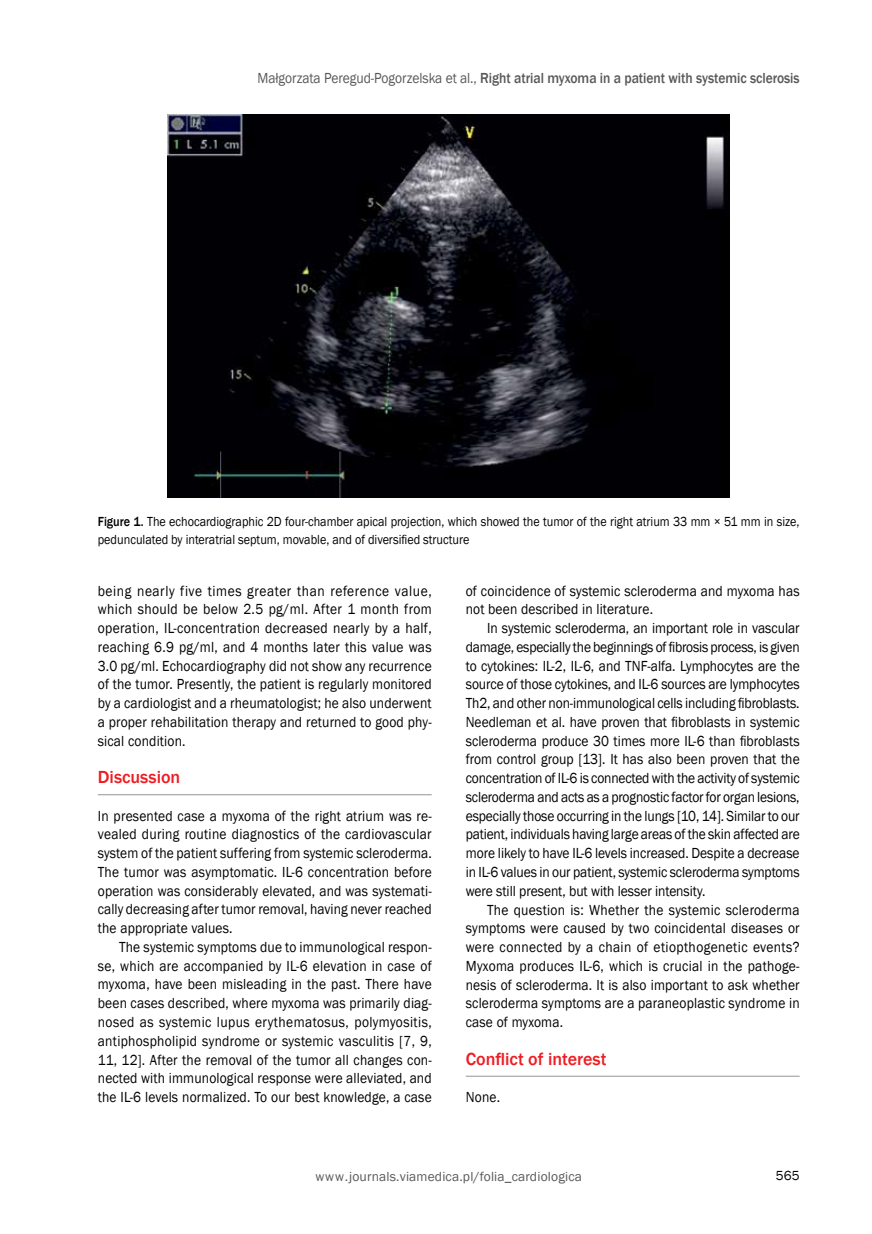
<style>
.page{position:relative;width:872px;height:1234px;background:#fff}
.page>*{position:absolute;margin:0;border:0;box-sizing:border-box;transform-origin:0 0}
.t1{font:500 18px "Franklin Gothic";color:#ed1d24}
.t2{font:15px/18.8px "Franklin Gothic";letter-spacing:.01em;color:#000;text-align:justify;scale:.9 1}
.t3{font:500 15px "Franklin Gothic";letter-spacing:-.005em;color:#58595b;scale:.9 1}
.t4{font:13.5px/17.2px "Franklin Gothic";color:#000;scale:.9 1}
.t5{font:13.5px "Franklin Gothic";letter-spacing:.01em;color:#58595b}
.t6{font:13.5px "Franklin Gothic";color:#000}
.s1{font-weight:400}
.s2{font-weight:500}
</style>
<div class="page">
<hr style="left:466px;top:1075px;width:333px;height:1px;background:#939598">
<hr style="left:98px;top:794px;width:334px;height:1px;background:#939598">
<img style="left:168px;top:114px;width:561px;height:383px">
<p class="t3" style="left:257px;top:69px;width:604px"><span class="s1">Małgorzata Peregud-Pogorzelska et al.,</span> Right atrial myxoma in a patient with systemic sclerosis</p>
<p class="t4" style="left:98px;top:513px;width:781px"><span class="s2">Figure 1.</span> The echocardiographic 2D four-chamber apical projection, which showed the tumor of the right atrium 33 mm × 51 mm in size, pedunculated by interatrial septum, movable, and of diversified structure</p>
<p class="t2" style="left:98px;top:581px;width:372px">being nearly five times greater than reference value, which should be below 2.5 pg/ml. After 1 month from operation, IL-concentration decreased nearly by a half, reaching 6.9 pg/ml, and 4 months later this value was 3.0 pg/ml. Echocardiography did not show any recurrence of the tumor. Presently, the patient is regularly monitored by a cardiologist and a rheumatologist; he also underwent a proper rehabilitation therapy and returned to good phy&shy;sical condition.</p>
<p class="t1" style="left:98px;top:765px;width:84px">Discussion</p>
<p class="t2" style="left:98px;top:806px;width:372px">In presented case a myxoma of the right atrium was re&shy;vealed during routine diagnostics of the cardiovascular system of the patient suffering from systemic scleroderma.<br>The tumor was asymptomatic. IL-6 concentration before operation was considerably elevated, and was systemati&shy;cally decreasing after tumor removal, having never reached the appropriate values.</p>
<p class="t2" style="left:98px;top:937px;width:372px;text-indent:21px">The systemic symptoms due to immunological respon&shy;se, which are accompanied by IL-6 elevation in case of myxoma, have been misleading in the past. There have been cases described, where myxoma was primarily diag&shy;nosed as systemic lupus erythematosus, polymyositis, antiphospholipid syndrome or systemic vasculitis [7, 9, 11, 12]. After the removal of the tumor all changes con&shy;nected with immunological response were alleviated, and the IL-6 levels normalized. To our best knowledge, a case</p>
<p class="t2" style="left:466px;top:581px;width:372px">of coincidence of systemic scleroderma and myxoma has not been described in literature.</p>
<p class="t2" style="left:466px;top:619px;width:372px;text-indent:21px">In systemic scleroderma, an important role in vascular damage, especially the beginnings of fibrosis process, is given to cytokines: IL-2, IL-6, and TNF-alfa. Lymphocytes are the source of those cytokines, and IL-6 sources are lymphocytes Th2, and other non-immunological cells including fibroblasts.<br>Needleman et al. have proven that fibroblasts in systemic scleroderma produce 30 times more IL-6 than fibroblasts from control group [13]. It has also been proven that the concentration of IL-6 is connected with the activity of systemic scleroderma and acts as a prognostic factor for organ lesions, especially those occurring in the lungs [10, 14]. Similar to our patient, individuals having large areas of the skin affected are more likely to have IL-6 levels increased. Despite a decrease in IL-6 values in our patient, systemic scleroderma symptoms were still present, but with lesser intensity.</p>
<p class="t2" style="left:466px;top:900px;width:372px;text-indent:21px">The question is: Whether the systemic scleroderma symptoms were caused by two coincidental diseases or were connected by a chain of etiopthogenetic events?<br>Myxoma produces IL-6, which is crucial in the pathoge&shy;nesis of scleroderma. It is also important to ask whether scleroderma symptoms are a paraneoplastic syndrome in case of myxoma.</p>
<p class="t1" style="left:466px;top:1047px;width:142px">Conflict of interest</p>
<p class="t2" style="left:466px;top:1087px;width:40px">None.</p>
<p class="t5" style="left:315px;top:1168px;width:268px">www.journals.viamedica.pl/folia_cardiologica</p>
<p class="t6" style="left:776px;top:1166px;width:25px">565</p>
</div>
